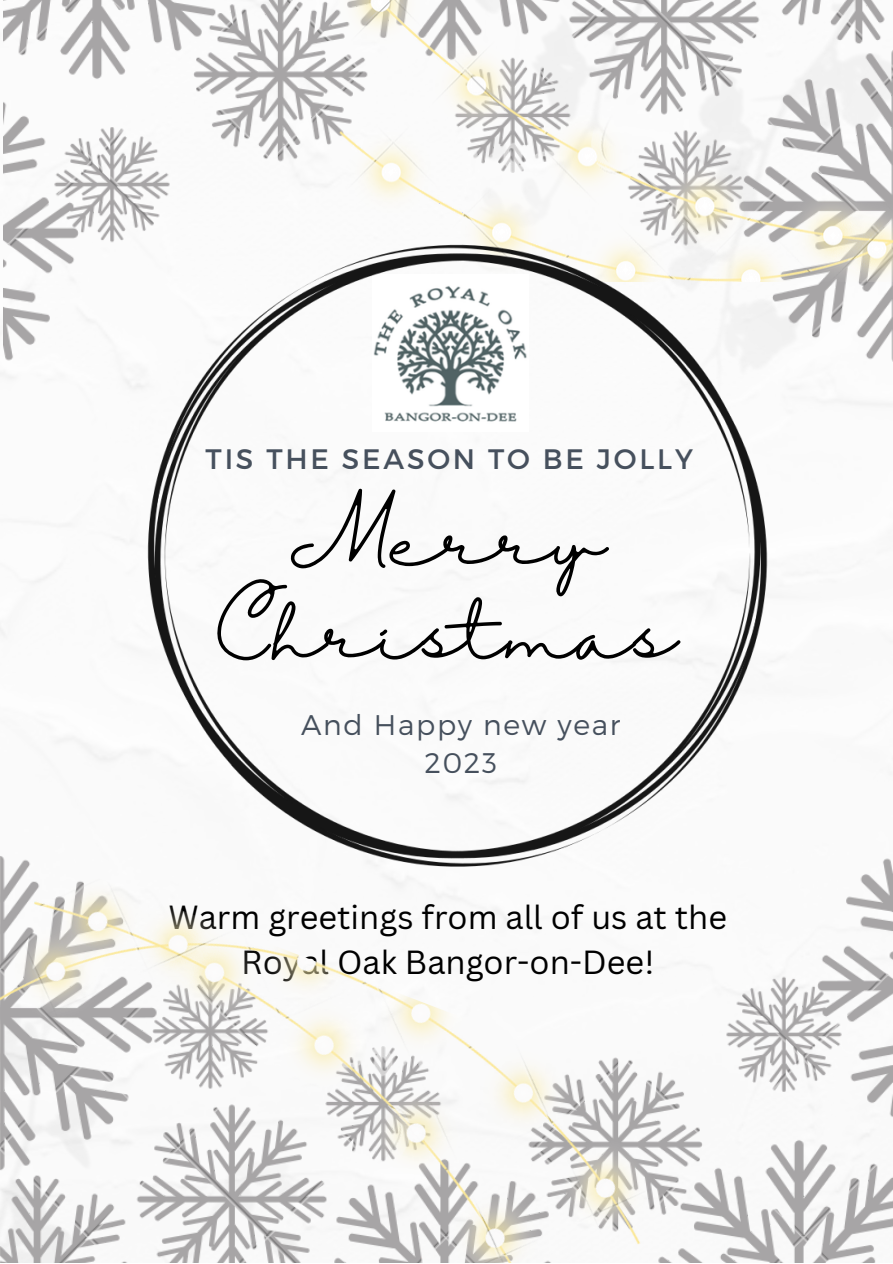
<style>
.page{position:relative;width:893px;height:1264px;background:#fff}
.page>*{position:absolute;margin:0;border:0;box-sizing:border-box;transform-origin:0 0}
.t1{font:67.2px/93.3px "Halimun";color:#000;text-align:center}
.t2{font:32.55px/45px "Canva Sans";color:#000;text-align:center}
.t3{font:300 28.35px/38.4px "Montserrat";letter-spacing:.06em;color:#46505d;text-align:center}
.t4{font:28.05px "Montserrat";letter-spacing:.1em;color:#46505d}
</style>
<div class="page">
<img style="left:4px;top:0;width:888px;height:361px">
<img style="left:321px;top:0;width:571px;height:281px">
<img style="left:145px;top:237px;width:623px;height:617px">
<img style="left:707px;top:858px;width:185px;height:404px">
<img style="left:0;top:854px;width:707px;height:408px">
<p class="t4" style="left:205px;top:440px;width:489px">TIS THE SEASON TO BE JOLLY</p>
<h1 class="t1" style="left:215px;top:496px;width:463px">Merry<br>Christmas</h1>
<p class="t3" style="left:301px;top:704px;width:321px">And Happy new year<br>2023</p>
<p class="t2" style="left:168px;top:894px;width:560px">Warm greetings from all of us at the<br>Royal Oak Bangor-on-Dee!</p>
</div>
